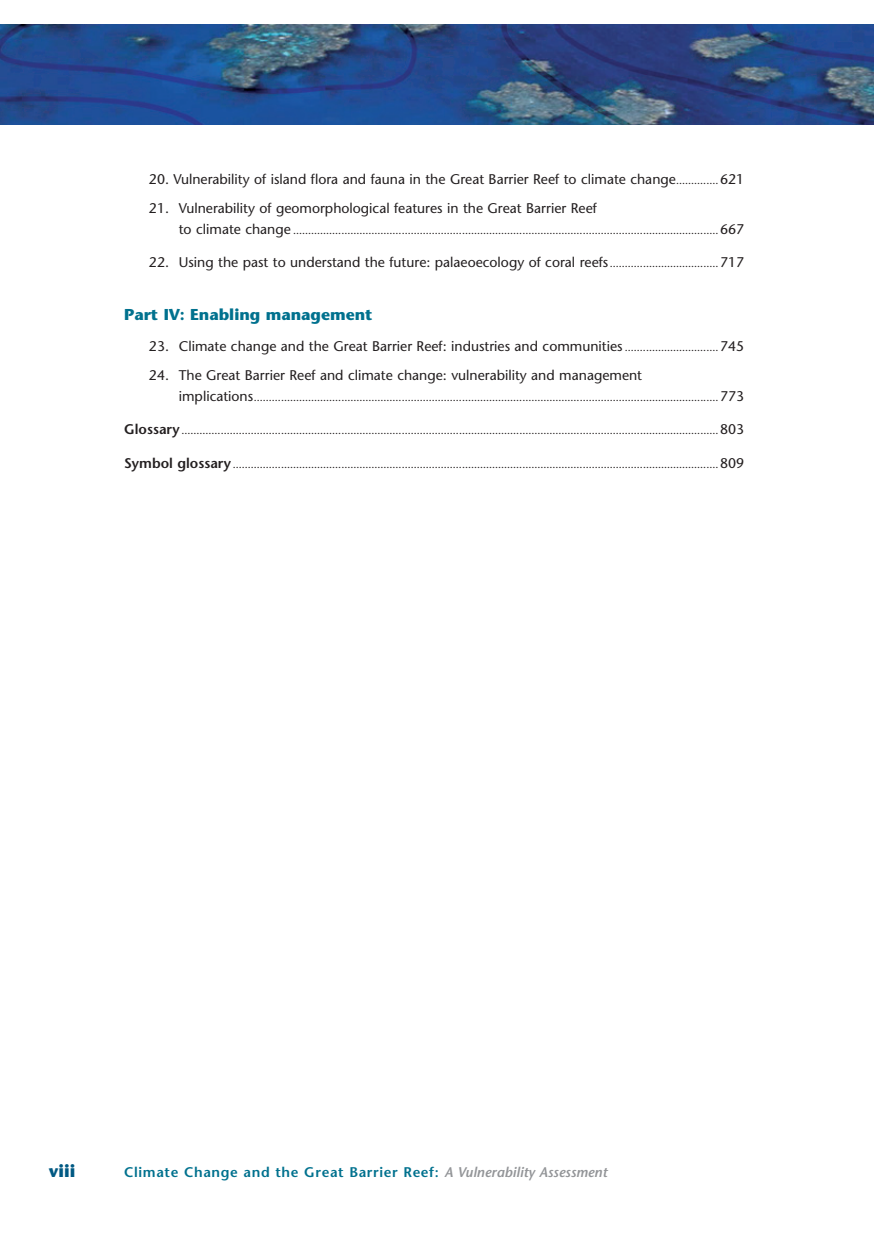
<style>
.page{position:relative;width:874px;height:1241px;background:#fff}
.page>*{position:absolute;margin:0;border:0;box-sizing:border-box;transform-origin:0 0}
.t1{font:700 17.5px "Stone Sans";color:#005983}
._5__B_header{font:700 15.75px "Stone Sans";color:#00718e}
._1__text{font:14px "Stone Sans";color:#231f20}
.t2{font:600 14px "Stone Sans";letter-spacing:.045em;color:#00718e}
._1__text-2{font:10.5px "Stone Sans";color:#231f20}
.s1{font-size:10.5px}
.s2{font-size:14px}
.s3{font-weight:600;font-size:14px}
.s4{font-style:italic;color:#939598}
</style>
<div class="page">
<img style="left:0;top:25px;width:874px;height:99px">
<p class="_1__text" style="left:149px;top:171px;width:596px">20. Vulnerability of island flora and fauna in the Great Barrier Reef to climate change<span class="s1">..............</span> 621</p>
<p class="_1__text" style="left:149px;top:199px;width:449px">21. Vulnerability of geomorphological features in the Great Barrier Reef</p>
<p class="_1__text-2" style="left:179px;top:224px;width:566px"><span class="s2">to climate change</span> ............................................................................................................................................. <span class="s2">667</span></p>
<p class="_1__text" style="left:149px;top:254px;width:596px">22. Using the past to understand the future: palaeoecology of coral reefs<span class="s1">....................................</span> 717</p>
<p class="_5__B_header" style="left:124px;top:305px;width:250px">Part IV: Enabling management</p>
<p class="_1__text" style="left:149px;top:338px;width:596px">23. Climate change and the Great Barrier Reef: industries and communities <span class="s1">...............................</span> 745</p>
<p class="_1__text" style="left:149px;top:366px;width:494px">24. The Great Barrier Reef and climate change: vulnerability and management</p>
<p class="_1__text-2" style="left:179px;top:391px;width:566px"><span class="s2">implications</span>.......................................................................................................................................................... <span class="s2">773</span></p>
<p class="_1__text-2" style="left:124px;top:424px;width:621px"><span class="s3">Glossary</span> .................................................................................................................................................................................. <span class="s2">803</span></p>
<p class="_1__text-2" style="left:124px;top:457px;width:621px"><span class="s3">Symbol glossary</span> ................................................................................................................................................................. <span class="s2">809</span></p>
<h1 class="t1" style="left:49px;top:1160px;width:28px">viii</h1>
<h3 class="t2" style="left:124px;top:1163px;width:484px">Climate Change and the Great Barrier Reef: <span class="s4">A Vulnerability Assessment</span></h3>
</div>
